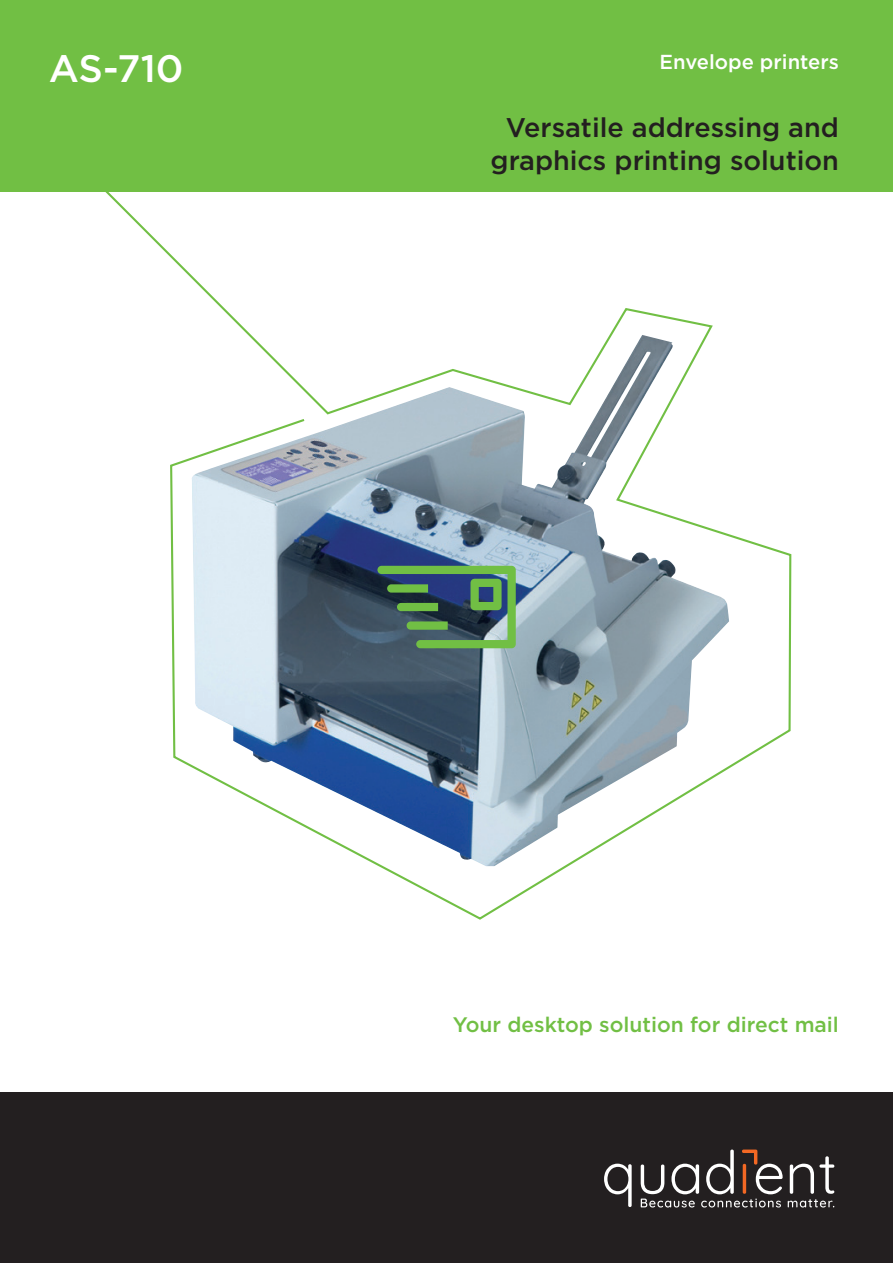
<style>
.page{position:relative;width:893px;height:1263px;background:#fff}
.page>*{position:absolute;margin:0;border:0;box-sizing:border-box;transform-origin:0 0}
._1_Product_range_fro{font:500 38.25px "Gotham";color:#fff}
._2_Strapline_front_t{font:500 27px/32.4px "Gotham";color:#231f20;text-align:center}
._5_Subhead_13_5pt{font:500 21px "Gotham";color:#71bf44}
._1_Product_range_fro-2{font:500 20.25px "Gotham";color:#fff}
</style>
<div class="page">
<div style="left:0;top:0;width:893px;height:191px;background:#71bf44"></div>
<svg style="left:99px;top:191px;width:693px;height:729px"></svg>
<svg style="left:377px;top:566px;width:139px;height:82px;background:#4a725a"></svg>
<div style="left:0;top:1093px;width:893px;height:170px;background:#231f20"></div>
<svg style="left:604px;top:1164px;width:28px;height:43px"></svg>
<svg style="left:641px;top:1149px;width:193px;height:58px"></svg>
<p class="_1_Product_range_fro" style="left:49px;top:47px;width:136px">AS-710</p>
<p class="_1_Product_range_fro-2" style="left:660px;top:50px;width:181px">Envelope printers</p>
<p class="_2_Strapline_front_t" style="left:491px;top:111px;width:350px">Versatile addressing and graphics printing solution</p>
<p class="_5_Subhead_13_5pt" style="left:453px;top:1012px;width:387px">Your desktop solution for direct mail</p>
</div>
